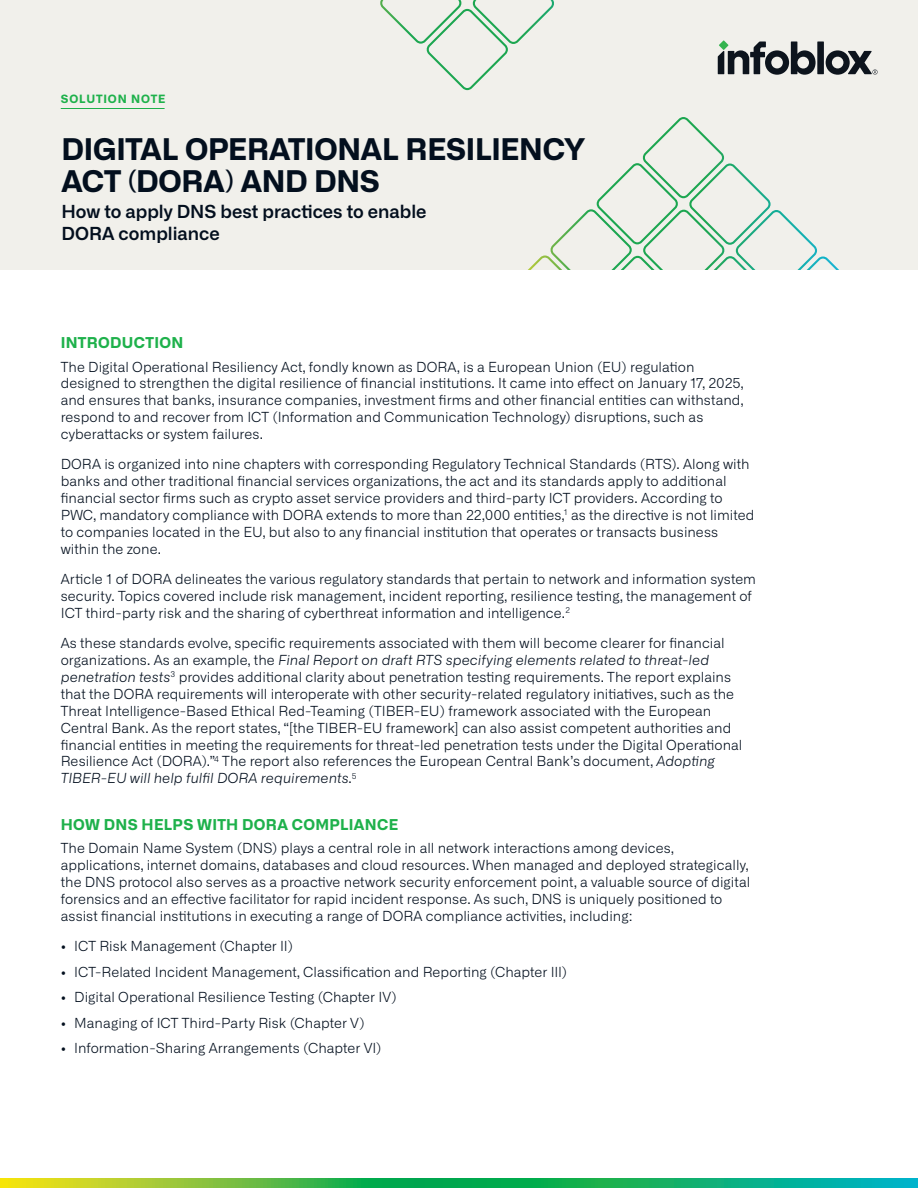
<style>
.page{position:relative;width:918px;height:1188px;background:#fff}
.page>*{position:absolute;margin:0;border:0;box-sizing:border-box;transform-origin:0 0}
.t1{font:700 30px/31.5px "Alliance No.2";letter-spacing:-.01em;color:#030f1e}
.Subtitle{font:600 18px/21.6px "Alliance No.1";color:#030f1e}
.Heading_Level_1{font:700 15px "Alliance No.2";letter-spacing:.02em;color:#1eb14b}
.body_text{font:300 13.8px/16.8px "Alliance No.1";letter-spacing:.005em;color:#030f1e}
.t2{font:700 11.55px "Alliance No.2";letter-spacing:.075em;color:#1eb14b}
.s1{font-style:italic}
</style>
<div class="page">
<div style="left:0;top:0;width:918px;height:270px;background:#f1f0eb"></div>
<svg style="left:380px;top:0;width:174px;height:90px"></svg>
<svg style="left:528px;top:117px;width:311px;height:153px"></svg>
<hr style="left:61px;top:108px;width:104px;height:1px;background:#1eb14b">
<svg style="left:0;top:1179px;width:918px;height:9px;background:#3db859"></svg>
<div style="left:817px;top:41px;width:7px;height:33px;background:#0d141d"></div>
<svg style="left:826px;top:50px;width:52px;height:25px"></svg>
<svg style="left:718px;top:41px;width:98px;height:34px"></svg>
<p class="t2" style="left:61px;top:91px;width:106px">SOLUTION NOTE</p>
<p class="t1" style="left:61px;top:133px;width:525px">DIGITAL OPERATIONAL RESILIENCY<br>ACT (DORA) AND DNS</p>
<p class="Subtitle" style="left:61px;top:201px;width:367px">How to apply DNS best practices to enable<br>DORA compliance</p>
<p class="Heading_Level_1" style="left:61px;top:333px;width:124px">INTRODUCTION</p>
<p class="body_text" style="left:61px;top:358px;width:684px">The Digital Operational Resiliency Act, fondly known as DORA, is a European Union (EU) regulation designed to strengthen the digital resilience of financial institutions. It came into effect on January 17, 2025, and ensures that banks, insurance companies, investment firms and other financial entities can withstand, respond to and recover from ICT (Information and Communication Technology) disruptions, such as cyberattacks or system failures.</p>
<p class="body_text" style="left:61px;top:456px;width:695px">DORA is organized into nine chapters with corresponding Regulatory Technical Standards (RTS). Along with banks and other traditional financial services organizations, the act and its standards apply to additional financial sector firms such as crypto asset service providers and third-party ICT providers. According to PWC, mandatory compliance with DORA extends to more than 22,000 entities,<sup>1</sup> as the directive is not limited to companies located in the EU, but also to any financial institution that operates or transacts business within the zone.</p>
<p class="body_text" style="left:61px;top:571px;width:697px">Article 1 of DORA delineates the various regulatory standards that pertain to network and information system security. Topics covered include risk management, incident reporting, resilience testing, the management of<br>ICT third-party risk and the sharing of cyberthreat information and intelligence.<sup>2</sup></p>
<p class="body_text" style="left:61px;top:635px;width:683px">As these standards evolve, specific requirements associated with them will become clearer for financial organizations. As an example, the <span class="s1">Final Report on draft RTS specifying elements related to threat-led penetration tests</span><sup>3</sup> provides additional clarity about penetration testing requirements. The report explains that the DORA requirements will interoperate with other security-related regulatory initiatives, such as the Threat Intelligence-Based Ethical Red-Teaming (TIBER-EU) framework associated with the European Central Bank. As the report states, “[the TIBER-EU framework] can also assist competent authorities and financial entities in meeting the requirements for threat-led penetration tests under the Digital Operational Resilience Act (DORA).”<sup>4</sup> The report also references the European Central Bank’s document, <span class="s1">Adopting TIBER-EU will help fulfil DORA requirements</span>.<sup>5</sup></p>
<p class="Heading_Level_1" style="left:61px;top:814px;width:339px">HOW DNS HELPS WITH DORA COMPLIANCE</p>
<p class="body_text" style="left:61px;top:840px;width:691px">The Domain Name System (DNS) plays a central role in all network interactions among devices, applications, internet domains, databases and cloud resources. When managed and deployed strategically, the DNS protocol also serves as a proactive network security enforcement point, a valuable source of digital forensics and an effective facilitator for rapid incident response. As such, DNS is uniquely positioned to assist financial institutions in executing a range of DORA compliance activities, including:</p>
<p class="body_text" style="left:61px;top:938px;width:234px">• ICT Risk Management (Chapter II)</p>
<p class="body_text" style="left:61px;top:963px;width:508px">• ICT-Related Incident Management, Classification and Reporting (Chapter III)</p>
<p class="body_text" style="left:61px;top:989px;width:338px">• Digital Operational Resilience Testing (Chapter IV)</p>
<p class="body_text" style="left:61px;top:1014px;width:306px">• Managing of ICT Third-Party Risk (Chapter V)</p>
<p class="body_text" style="left:61px;top:1040px;width:322px">• Information-Sharing Arrangements (Chapter VI)</p>
</div>
